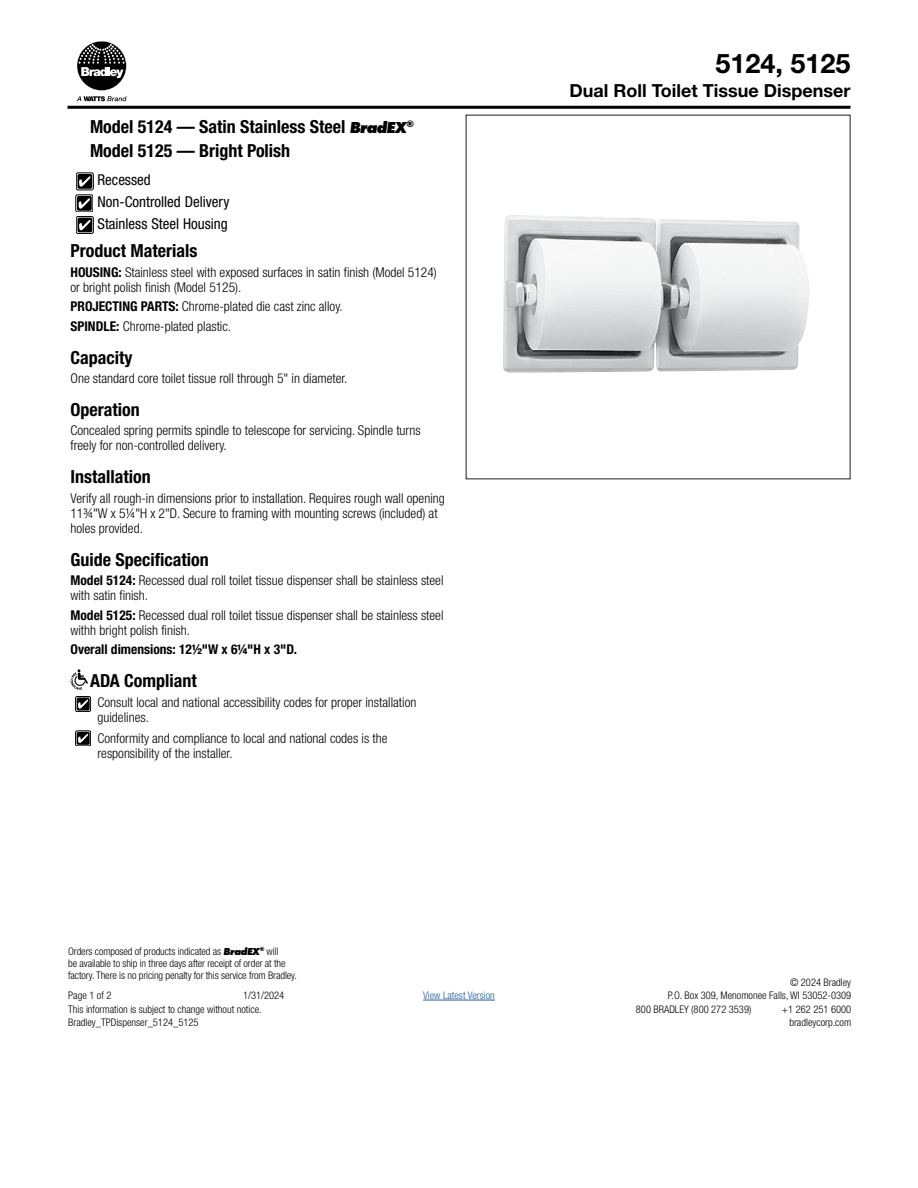
<style>
.page{position:relative;width:918px;height:1188px;background:#fff}
.page>*{position:absolute;margin:0;border:0;box-sizing:border-box;transform-origin:0 0}
.t1{font:700 27px "Helvetica Neue LT Std";color:#000}
.t2{font:700 condensed 18px/24px "Helvetica Neue LT Std";color:#000}
.t3{font:700 18px "Helvetica Neue LT Std";color:#000}
.t4{font:condensed 15px/21.8px "Helvetica Neue LT Std";color:#000}
.t5{font:300 condensed 13.5px/15px "Helvetica Neue LT Std";color:#000}
.t6{font:700 condensed 13.5px "Helvetica Neue LT Std";color:#000}
.t7{font:300 condensed 10.5px/13.5px "Helvetica Neue LT Std";color:#000}
.t8{font:300 condensed 10.5px "Helvetica Neue LT Std";color:#215e9e}
.s1{font-family:"Futura PT";font-weight:800;font-style:italic;font-stretch:normal;font-size:16.5px}
.s2{font-weight:700}
.s3{font-family:"Futura PT";font-weight:800;font-style:italic;font-stretch:normal}
</style>
<div class="page">
<hr style="left:68px;top:106px;width:782px;height:3px;background:#000">
<svg style="left:77px;top:41px;width:50px;height:60px"></svg>
<hr style="left:423px;top:1000px;width:72px;height:1px;background:#215e9e">
<img style="left:503px;top:215px;width:306px;height:158px">
<svg style="left:71px;top:669px;width:17px;height:21px"></svg>
<div style="left:77px;top:698px;width:13px;height:13px;background:#000;border-radius:2px"></div>
<svg style="left:78px;top:700px;width:10px;height:9px"></svg>
<div style="left:76px;top:696px;width:15px;height:16px;border:1px solid #000;border-radius:2px"></div>
<div style="left:77px;top:732px;width:13px;height:13px;background:#000;border-radius:2px"></div>
<svg style="left:78px;top:734px;width:10px;height:9px"></svg>
<div style="left:76px;top:731px;width:15px;height:15px;border:1px solid #000;border-radius:2px"></div>
<div style="left:77px;top:174px;width:15px;height:15px;background:#000;border-radius:2px"></div>
<svg style="left:79px;top:176px;width:11px;height:11px"></svg>
<div style="left:76px;top:173px;width:17px;height:17px;border:1px solid #000;border-radius:2px"></div>
<div style="left:77px;top:196px;width:15px;height:15px;background:#000;border-radius:2px"></div>
<svg style="left:79px;top:198px;width:11px;height:11px"></svg>
<div style="left:76px;top:195px;width:17px;height:17px;border:1px solid #000;border-radius:2px"></div>
<div style="left:77px;top:218px;width:15px;height:14px;background:#000;border-radius:2px"></div>
<svg style="left:79px;top:220px;width:11px;height:10px"></svg>
<div style="left:76px;top:216px;width:17px;height:18px;border:1px solid #000;border-radius:2px"></div>
<h2 class="t2" style="left:90px;top:114px;width:325px">Model 5124 — Satin Stainless Steel <span class="s1">Brad</span><span class="s1">EX</span><sup>®<br></sup>Model 5125 — Bright Polish</h2>
<p class="t4" style="left:98px;top:169px;width:133px">Recessed<br>Non-Controlled Delivery<br>Stainless Steel Housing</p>
<h2 class="t2" style="left:71px;top:239px;width:128px">Product Materials</h2>
<p class="t5" style="left:71px;top:264px;width:368px"><span class="s2">HOUSING:</span> Stainless steel with exposed surfaces in satin finish (Model 5124) or bright polish finish (Model 5125).</p>
<p class="t5" style="left:71px;top:297px;width:274px;line-height:19.5px"><span class="s2">PROJECTING PARTS:</span> Chrome-plated die cast zinc alloy.<br><span class="s2">SPINDLE:</span> Chrome-plated plastic.</p>
<h2 class="t2" style="left:71px;top:345px;width:63px">Capacity</h2>
<p class="t5" style="left:71px;top:371px;width:279px">One standard core toilet tissue roll through 5" in diameter.</p>
<h2 class="t2" style="left:71px;top:397px;width:71px">Operation</h2>
<p class="t5" style="left:71px;top:423px;width:352px">Concealed spring permits spindle to telescope for servicing. Spindle turns freely for non-controlled delivery.</p>
<h2 class="t2" style="left:71px;top:465px;width:82px">Installation</h2>
<p class="t5" style="left:71px;top:490px;width:376px">Verify all rough-in dimensions prior to installation. Requires rough wall opening<br>11¾"W x 5¼"H x 2"D. Secure to framing with mounting screws (included) at holes provided.</p>
<h2 class="t2" style="left:71px;top:547px;width:140px">Guide Specification</h2>
<p class="t5" style="left:71px;top:573px;width:375px"><span class="s2">Model 5124:</span> Recessed dual roll toilet tissue dispenser shall be stainless steel with satin finish.</p>
<p class="t5" style="left:71px;top:607px;width:375px"><span class="s2">Model 5125:</span> Recessed dual roll toilet tissue dispenser shall be stainless steel withh bright polish finish.</p>
<p class="t6" style="left:71px;top:641px;width:228px">Overall dimensions: 12½"W x 6¼"H x 3"D.</p>
<h2 class="t2" style="left:90px;top:668px;width:108px">ADA Compliant</h2>
<p class="t5" style="left:98px;top:694px;width:320px">Consult local and national accessibility codes for proper installation guidelines.</p>
<p class="t5" style="left:98px;top:731px;width:292px">Conformity and compliance to local and national codes is the responsibility of the installer.</p>
<p class="t7" style="left:68px;top:945px;width:230px;line-height:12px">Orders composed of products indicated as <span class="s3">BradEX</span><sup>®</sup> will<br>be available to ship in three days after receipt of order at the factory. There is no pricing penalty for this service from Bradley.</p>
<p class="t7" style="left:68px;top:988px;width:45px">Page 1 of 2</p>
<p class="t7" style="left:68px;top:988px;width:217px;text-indent:175px">1/31/2024<br>This information is subject to change without notice.<br>Bradley_TPDispenser_5124_5125</p>
<p class="t8" style="left:423px;top:989px;width:73px">View Latest Version</p>
<h1 class="t1" style="left:715px;top:47px;width:137px">5124, 5125</h1>
<h2 class="t3" style="left:570px;top:80px;width:282px">Dual Roll Toilet Tissue Dispenser</h2>
<p class="t7" style="left:790px;top:975px;width:63px">© 2024 Bradley</p>
<p class="t7" style="left:668px;top:988px;width:185px">P.O. Box 309, Menomonee Falls, WI 53052-0309</p>
<p class="t7" style="left:636px;top:1002px;width:117px">800 BRADLEY (800 272 3539)</p>
<p class="t7" style="left:782px;top:1002px;width:71px;text-align:right">+1 262 251 6000 bradleycorp.com</p>
</div>
